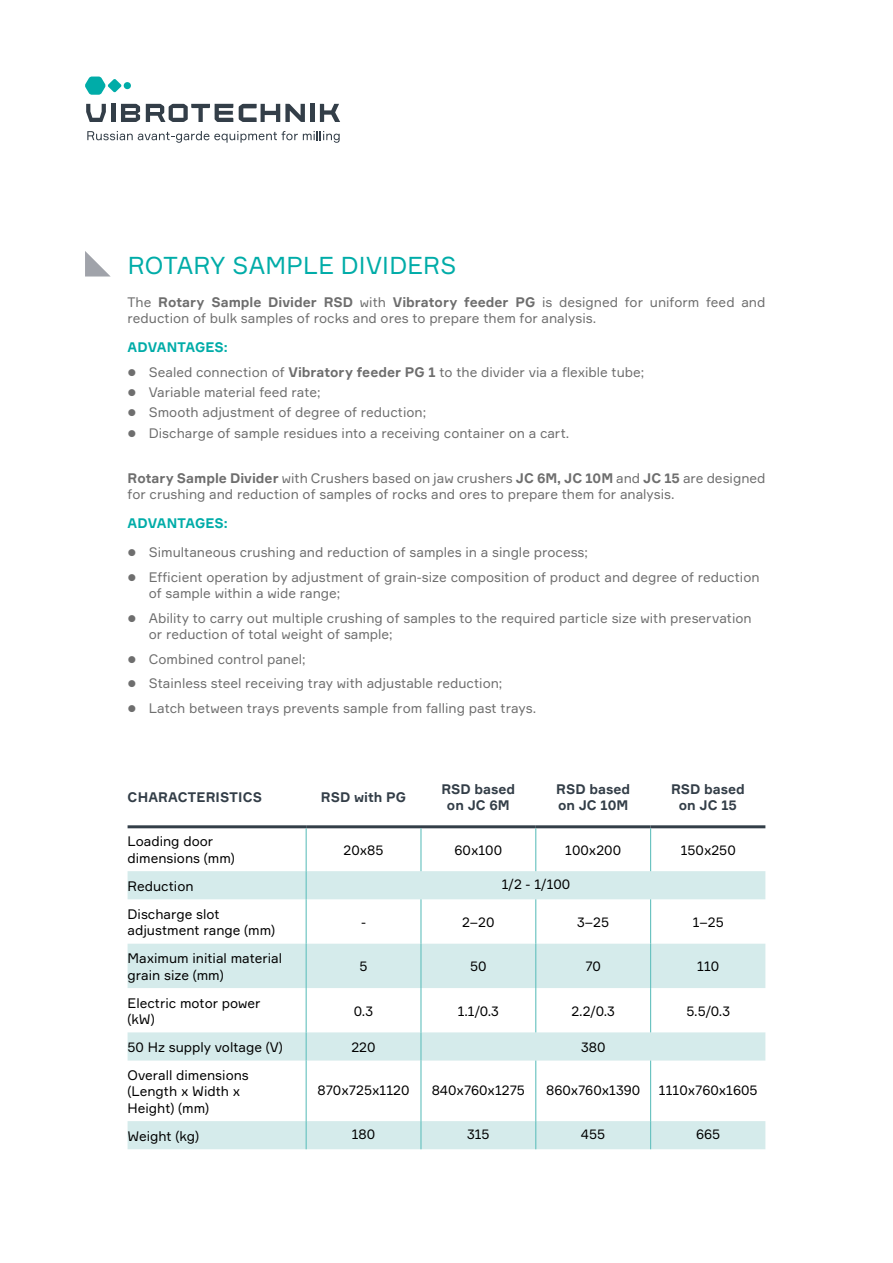
<style>
.page{position:relative;width:893px;height:1263px;background:#fff}
.page>*{position:absolute;margin:0;border:0;box-sizing:border-box;transform-origin:0 0}
.t1{font:24px "Formular";letter-spacing:.01em;color:#00aca8}
.t2{font:13.5px/24.8px "Formular";color:#6e6e6e}
.t3{font:13.5px/16.2px "Formular";color:#000}
.t4{font:700 13.5px/16.2px "Formular";color:#333e48;text-align:center}
.t5{font:700 13.5px "Formular";letter-spacing:.01em;color:#00aca8}
.s1{font-weight:700}
.s2{font-weight:700;color:#00aca8}
</style>
<div class="page">
<svg style="left:85px;top:251px;width:25px;height:25px"></svg>
<svg style="left:128px;top:828px;width:637px;height:43px"></svg>
<svg style="left:128px;top:871px;width:637px;height:278px"></svg>
<hr style="left:128px;top:825px;width:178px;height:3px;background:#333e48">
<hr style="left:306px;top:825px;width:115px;height:3px;background:#333e48">
<hr style="left:421px;top:825px;width:115px;height:3px;background:#333e48">
<hr style="left:536px;top:825px;width:115px;height:3px;background:#333e48">
<hr style="left:651px;top:825px;width:114px;height:3px;background:#333e48">
<hr style="left:306px;top:828px;width:1px;height:43px;background:#65c1be">
<hr style="left:420px;top:828px;width:2px;height:43px;background:#65c1be">
<hr style="left:535px;top:828px;width:1px;height:43px;background:#65c1be">
<svg style="left:306px;top:871px;width:1px;height:28px"></svg>
<hr style="left:306px;top:899px;width:1px;height:45px;background:#65c1be">
<hr style="left:420px;top:899px;width:2px;height:45px;background:#65c1be">
<hr style="left:535px;top:899px;width:1px;height:45px;background:#65c1be">
<hr style="left:306px;top:944px;width:1px;height:44px;background:#65c1be">
<hr style="left:420px;top:944px;width:2px;height:44px;background:#65c1be">
<hr style="left:535px;top:944px;width:1px;height:44px;background:#65c1be">
<hr style="left:306px;top:988px;width:1px;height:44px;background:#65c1be">
<hr style="left:420px;top:988px;width:2px;height:44px;background:#65c1be">
<hr style="left:535px;top:988px;width:1px;height:44px;background:#65c1be">
<svg style="left:306px;top:1032px;width:1px;height:28px"></svg>
<hr style="left:420px;top:1032px;width:2px;height:28px;background:#65c1be">
<hr style="left:306px;top:1060px;width:1px;height:61px;background:#65c1be">
<hr style="left:420px;top:1060px;width:2px;height:61px;background:#65c1be">
<hr style="left:535px;top:1060px;width:1px;height:61px;background:#65c1be">
<svg style="left:306px;top:1121px;width:1px;height:28px"></svg>
<hr style="left:420px;top:1121px;width:2px;height:28px;background:#65c1be">
<svg style="left:535px;top:1121px;width:1px;height:28px"></svg>
<hr style="left:650px;top:828px;width:1px;height:43px;background:#65c1be">
<hr style="left:650px;top:899px;width:1px;height:45px;background:#65c1be">
<hr style="left:650px;top:944px;width:1px;height:44px;background:#65c1be">
<hr style="left:650px;top:988px;width:1px;height:44px;background:#65c1be">
<hr style="left:650px;top:1060px;width:1px;height:61px;background:#65c1be">
<svg style="left:650px;top:1121px;width:1px;height:28px"></svg>
<svg style="left:87px;top:131px;width:253px;height:12px"></svg>
<svg style="left:85px;top:77px;width:37px;height:18px"></svg>
<div style="left:124px;top:82px;width:7px;height:7px;background:#00aca8;border-radius:50%"></div>
<svg style="left:121px;top:104px;width:19px;height:18px"></svg>
<svg style="left:320px;top:104px;width:20px;height:18px"></svg>
<svg style="left:86px;top:104px;width:20px;height:18px"></svg>
<hr style="left:111px;top:104px;width:4px;height:18px;background:#333e48">
<div style="left:310px;top:104px;width:5px;height:18px;background:#333e48"></div>
<svg style="left:239px;top:104px;width:66px;height:18px"></svg>
<svg style="left:146px;top:104px;width:87px;height:18px"></svg>
<h1 class="t1" style="left:128px;top:251px;width:330px">ROTARY SAMPLE DIVIDERS</h1>
<p class="t2" style="left:128px;top:293px;width:639px;line-height:16.2px">The <span class="s1">Rotary Sample Divider RSD</span> with <span class="s1">Vibratory feeder PG</span> is designed for uniform feed and reduction of bulk samples of rocks and ores to prepare them for analysis.</p>
<p class="t2" style="left:149px;top:334px;width:497px;text-indent:-21px"><span class="s2">ADVANTAGES:<br></span>Sealed connection of <span class="s1">Vibratory feeder PG 1</span> to the divider via a flexible tube;</p>
<p class="t2" style="left:149px;top:382px;width:422px;line-height:20.4px">Variable material feed rate;<br>Smooth adjustment of degree of reduction;<br>Discharge of sample residues into a receiving container on a cart.</p>
<p class="t2" style="left:128px;top:470px;width:639px;line-height:16.2px"><span class="s1">Rotary Sample Divider</span> with Crushers based on jaw crushers <span class="s1">JC 6М, JC 10М</span> and <span class="s1">JC 15</span> are designed for crushing and reduction of samples of rocks and ores to prepare them for analysis.</p>
<p class="t5" style="left:128px;top:515px;width:102px">ADVANTAGES:</p>
<p class="t2" style="left:149px;top:540px;width:612px">Simultaneous crushing and reduction of samples in a single process;<br>Efficient operation by adjustment of grain-size composition of product and degree of reduction</p>
<p class="t2" style="left:149px;top:581px;width:604px">of sample within a wide range;<br>Ability to carry out multiple crushing of samples to the required particle size with preservation</p>
<p class="t2" style="left:149px;top:622px;width:389px">or reduction of total weight of sample;<br>Combined control panel;<br>Stainless steel receiving tray with adjustable reduction; Latch between trays prevents sample from falling past trays.</p>
<p class="t4" style="left:128px;top:788px;width:136px">CHARACTERISTICS</p>
<p class="t4" style="left:321px;top:788px;width:87px">RSD with PG</p>
<p class="t4" style="left:441px;top:780px;width:75px">RSD based on JC 6M</p>
<p class="t4" style="left:556px;top:780px;width:75px;text-align:left">RSD based on JC 10M</p>
<p class="t4" style="left:671px;top:780px;width:75px">RSD based on JC 15</p>
<p class="t3" style="left:128px;top:833px;width:109px">Loading door dimensions (mm)</p>
<p class="t3" style="left:344px;top:841px;width:42px">20х85</p>
<p class="t3" style="left:455px;top:841px;width:49px">60х100</p>
<p class="t3" style="left:565px;top:841px;width:57px">100х200</p>
<p class="t3" style="left:681px;top:841px;width:57px">150х250</p>
<p class="t3" style="left:128px;top:878px;width:68px">Reduction</p>
<p class="t3" style="left:502px;top:876px;width:70px">1/2 - 1/100</p>
<p class="t3" style="left:128px;top:906px;width:149px">Discharge slot adjustment range (mm)</p>
<p class="t3" style="left:361px;top:914px;width:7px">-</p>
<p class="t3" style="left:462px;top:914px;width:34px">2–20</p>
<p class="t3" style="left:577px;top:914px;width:33px">3–25</p>
<p class="t3" style="left:693px;top:914px;width:33px">1–25</p>
<p class="t3" style="left:128px;top:950px;width:156px">Maximum initial material grain size (mm)</p>
<p class="t3" style="left:359px;top:958px;width:10px">5</p>
<p class="t3" style="left:470px;top:958px;width:18px">50</p>
<p class="t3" style="left:585px;top:958px;width:17px">70</p>
<p class="t3" style="left:697px;top:958px;width:24px">110</p>
<p class="t3" style="left:128px;top:994px;width:135px">Electric motor power (kW)</p>
<p class="t3" style="left:354px;top:1003px;width:21px">0.3</p>
<p class="t3" style="left:458px;top:1003px;width:43px">1.1/0.3</p>
<p class="t3" style="left:571px;top:1003px;width:45px">2.2/0.3</p>
<p class="t3" style="left:686px;top:1003px;width:45px">5.5/0.3</p>
<p class="t3" style="left:128px;top:1039px;width:157px">50 Hz supply voltage (V)</p>
<p class="t3" style="left:351px;top:1039px;width:26px">220</p>
<p class="t3" style="left:581px;top:1039px;width:26px">380</p>
<p class="t3" style="left:128px;top:1067px;width:123px">Overall dimensions (Length x Width x<br>Height) (mm)</p>
<p class="t3" style="left:318px;top:1082px;width:93px">870х725х1120</p>
<p class="t3" style="left:432px;top:1082px;width:95px">840х760х1275</p>
<p class="t3" style="left:546px;top:1082px;width:96px">860х760х1390</p>
<p class="t3" style="left:659px;top:1082px;width:100px">1110х760х1605</p>
<p class="t3" style="left:128px;top:1127px;width:73px">Weight (kg)</p>
<p class="t3" style="left:352px;top:1126px;width:25px">180</p>
<p class="t3" style="left:467px;top:1126px;width:24px">315</p>
<p class="t3" style="left:581px;top:1126px;width:26px">455</p>
<p class="t3" style="left:696px;top:1126px;width:26px">665</p>
</div>
